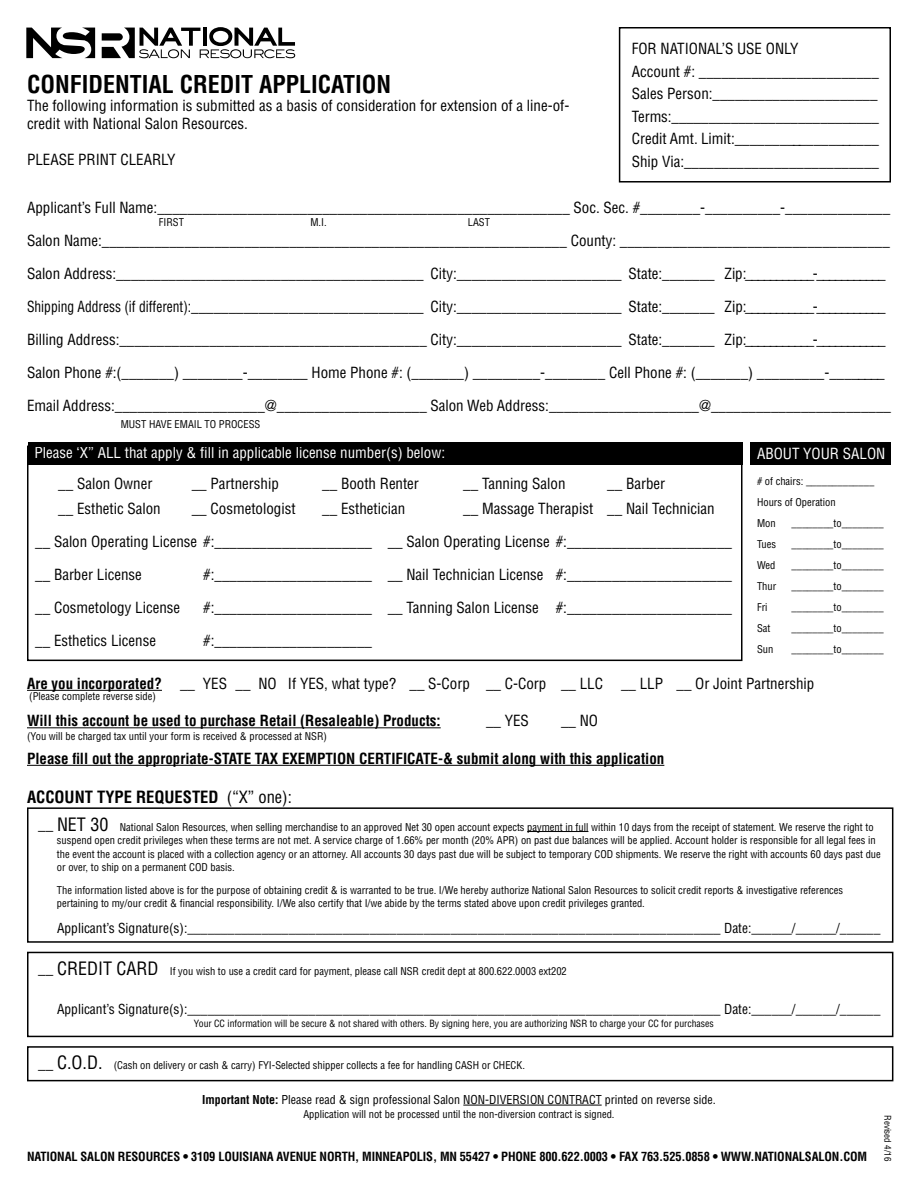
<style>
.page{position:relative;width:918px;height:1188px;background:#fff}
.page>*{position:absolute;margin:0;border:0;box-sizing:border-box;transform-origin:0 0}
.t1{font:700 condensed 24px "Helvetica";color:#000}
.t2{font:700 condensed 16.5px "Helvetica";color:#000}
.t3{font:condensed 15px/22.5px "Helvetica";color:#000}
.t4{font:700 condensed 15px "Helvetica";color:#000}
.t5{font:condensed 15px "Helvetica";color:#000;scale:.9 1}
.t6{font:condensed 15px "Helvetica";color:#fff}
.t7{font:condensed 13.5px "Helvetica";color:#000}
.t8{font:700 condensed 12.3px "Helvetica";letter-spacing:-.01em;color:#000}
.t9{font:condensed 12px "Helvetica";color:#000}
.t10{font:condensed 10.5px/13.5px "Helvetica";color:#000}
.t11{font:condensed 9.75px "Helvetica";color:#000}
.t12{font:condensed 9px "Helvetica";color:#000}
.s1{font-weight:700}
.s2{font-weight:400}
.s3{font-size:18px}
</style>
<div class="page">
<svg style="left:26px;top:27px;width:269px;height:31px"></svg>
<div style="left:619px;top:27px;width:272px;height:156px;border:2px solid #000"></div>
<hr style="left:527px;top:831px;width:61px;height:1px;background:#000">
<hr style="left:27px;top:690px;width:135px;height:1px;background:#000">
<hr style="left:27px;top:727px;width:414px;height:1px;background:#000">
<hr style="left:27px;top:765px;width:637px;height:1px;background:#000">
<div style="left:28px;top:443px;width:714px;height:22px;background:#000"></div>
<div style="left:750px;top:443px;width:141px;height:22px;background:#000"></div>
<div style="left:27px;top:446px;width:715px;height:215px;border:2px solid #000"></div>
<div style="left:27px;top:807px;width:866px;height:136px;border:2px solid #000"></div>
<div style="left:27px;top:952px;width:866px;height:85px;border:2px solid #000"></div>
<div style="left:27px;top:1046px;width:866px;height:35px;border:2px solid #000"></div>
<hr style="left:463px;top:1105px;width:139px;height:1px;background:#000">
<p class="t3" style="left:632px;top:37px;width:249px">FOR NATIONAL’S USE ONLY<br>Account #: ________________________ Sales Person:______________________ Terms:____________________________ Credit Amt. Limit:____________________ Ship Via:__________________________</p>
<h1 class="t1" style="left:27px;top:70px;width:366px">CONFIDENTIAL CREDIT APPLICATION</h1>
<p class="t3" style="left:27px;top:96px;width:544px;line-height:18px">The following information is submitted as a basis of consideration for extension of a line-of&shy;credit with National Salon Resources.</p>
<p class="t3" style="left:27px;top:148px;width:150px">PLEASE PRINT CLEARLY</p>
<p class="t3" style="left:27px;top:196px;width:865px">Applicant’s Full Name:_______________________________________________________ Soc. Sec. #________-__________-______________</p>
<p class="t3" style="left:27px;top:229px;width:864px">Salon Name:______________________________________________________________ County: ____________________________________</p>
<p class="t3" style="left:27px;top:262px;width:860px">Salon Address:_________________________________________ City:______________________ State:_______ Zip:___________-___________</p>
<p class="t5" style="left:27px;top:297px;width:955px">Shipping Address (if different):_______________________________ City:______________________ State:_______ Zip:___________-___________</p>
<p class="t3" style="left:27px;top:328px;width:860px">Billing Address:_________________________________________ City:______________________ State:_______ Zip:___________-___________</p>
<p class="t3" style="left:27px;top:361px;width:859px">Salon Phone #:(_______) ________-________ Home Phone #: (_______) _________-________ Cell Phone #: (_______) _________-________</p>
<p class="t3" style="left:27px;top:394px;width:866px">Email Address:____________________@____________________ Salon Web Address:____________________@________________________</p>
<p class="t10" style="left:159px;top:215px;width:27px">FIRST</p>
<p class="t10" style="left:310px;top:215px;width:18px">M.I.</p>
<p class="t10" style="left:468px;top:215px;width:24px">LAST</p>
<p class="t10" style="left:121px;top:417px;width:141px">MUST HAVE EMAIL TO PROCESS</p>
<p class="t6" style="left:34px;top:443px;width:412px">Please ‘X” ALL that apply &amp; fill in applicable license number(s) below:</p>
<p class="t6" style="left:757px;top:444px;width:130px">ABOUT YOUR SALON</p>
<p class="t3" style="left:58px;top:472px;width:96px">__ Salon Owner</p>
<p class="t3" style="left:192px;top:472px;width:89px">__ Partnership</p>
<p class="t3" style="left:322px;top:472px;width:98px">__ Booth Renter</p>
<p class="t3" style="left:463px;top:472px;width:104px">__ Tanning Salon</p>
<p class="t3" style="left:607px;top:472px;width:59px">__ Barber</p>
<p class="t3" style="left:58px;top:497px;width:104px">__ Esthetic Salon</p>
<p class="t3" style="left:192px;top:497px;width:105px">__ Cosmetologist</p>
<p class="t3" style="left:322px;top:497px;width:84px">__ Esthetician</p>
<p class="t3" style="left:463px;top:497px;width:253px">__ Massage Therapist __ Nail Technician</p>
<p class="t3" style="left:35px;top:530px;width:698px">__ Salon Operating License #:_____________________ __ Salon Operating License #:______________________</p>
<p class="t3" style="left:35px;top:563px;width:108px">__ Barber License</p>
<p class="t3" style="left:203px;top:563px;width:530px">#:_____________________ __ Nail Technician License #:______________________</p>
<p class="t3" style="left:35px;top:596px;width:146px">__ Cosmetology License</p>
<p class="t3" style="left:203px;top:596px;width:530px">#:_____________________ __ Tanning Salon License #:______________________</p>
<p class="t3" style="left:35px;top:629px;width:122px">__ Esthetics License</p>
<p class="t3" style="left:203px;top:629px;width:170px">#:_____________________</p>
<p class="t10" style="left:757px;top:471px;width:119px;line-height:21px"># of chairs: _____________<br>Hours of Operation<br>Mon</p>
<p class="t10" style="left:792px;top:517px;width:94px">________to________</p>
<p class="t10" style="left:757px;top:538px;width:21px">Tues</p>
<p class="t10" style="left:792px;top:538px;width:94px">________to________</p>
<p class="t10" style="left:757px;top:559px;width:20px">Wed</p>
<p class="t10" style="left:792px;top:559px;width:94px">________to________</p>
<p class="t10" style="left:757px;top:580px;width:21px">Thur</p>
<p class="t10" style="left:792px;top:580px;width:94px">________to________</p>
<p class="t10" style="left:757px;top:601px;width:12px">Fri</p>
<p class="t10" style="left:792px;top:601px;width:94px">________to________</p>
<p class="t10" style="left:757px;top:622px;width:15px">Sat</p>
<p class="t10" style="left:792px;top:622px;width:94px">________to________</p>
<p class="t10" style="left:757px;top:643px;width:18px">Sun</p>
<p class="t10" style="left:792px;top:643px;width:94px">________to________</p>
<p class="t3" style="left:27px;top:672px;width:789px"><span class="s1">Are you incorporated?</span> __ YES __ NO If YES, what type? __ S-Corp __ C-Corp __ LLC __ LLP __ Or Joint Partnership</p>
<p class="t4" style="left:27px;top:712px;width:415px">Will this account be used to purchase Retail (Resaleable) Products:</p>
<p class="t3" style="left:486px;top:709px;width:44px">__ YES</p>
<p class="t3" style="left:561px;top:709px;width:39px">__ NO</p>
<p class="t4" style="left:27px;top:749px;width:639px">Please fill out the appropriate-STATE TAX EXEMPTION CERTIFICATE-&amp; submit along with this application</p>
<p class="t10" style="left:29px;top:690px;width:128px">(Please complete reverse side)</p>
<p class="t10" style="left:27px;top:729px;width:302px">(You will be charged tax until your form is received &amp; processed at NSR)</p>
<p class="t2" style="left:27px;top:787px;width:266px">ACCOUNT TYPE REQUESTED <span class="s2">(“X” one):</span></p>
<p class="t10" style="left:57px;top:820px;width:825px"><span class="s3">NET 30</span> National Salon Resources, when selling merchandise to an approved Net 30 open account expects payment in full within 10 days from the receipt of statement. We reserve the right to suspend open credit privileges when these terms are not met. A service charge of 1.66% per month (20% APR) on past due balances will be applied. Account holder is responsible for all legal fees in the event the account is placed with a collection agency or an attorney. All accounts 30 days past due will be subject to temporary COD shipments. We reserve the right with accounts 60 days past due or over, to ship on a permanent COD basis.</p>
<p class="t10" style="left:57px;top:883px;width:788px">The information listed above is for the purpose of obtaining credit &amp; is warranted to be true. I/We hereby authorize National Salon Resources to solicit credit reports &amp; investigative references pertaining to my/our credit &amp; financial responsibility. I/We also certify that I/we abide by the terms stated above upon credit privileges granted.</p>
<p class="t7" style="left:57px;top:919px;width:825px">Applicant’s Signature(s):_______________________________________________________________________________ Date:______/______/______</p>
<p class="t10" style="left:57px;top:964px;width:511px"><span class="s3">CREDIT CARD</span> If you wish to use a credit card for payment, please call NSR credit dept at 800.622.0003 ext202</p>
<p class="t7" style="left:57px;top:1001px;width:825px">Applicant’s Signature(s):_______________________________________________________________________________ Date:______/______/______</p>
<p class="t10" style="left:57px;top:1059px;width:469px"><span class="s3">C.O.D.</span> (Cash on delivery or cash &amp; carry) FYI-Selected shipper collects a fee for handling CASH or CHECK.</p>
<p class="t3" style="left:38px;top:813px;width:16px">__</p>
<p class="t3" style="left:38px;top:957px;width:16px">__</p>
<p class="t11" style="left:194px;top:1018px;width:521px">Your CC information will be secure &amp; not shared with others. By signing here, you are authorizing NSR to charge your CC for purchases</p>
<p class="t3" style="left:38px;top:1052px;width:16px">__</p>
<p class="t9" style="left:202px;top:1092px;width:515px"><span class="s1">Important Note:</span> Please read &amp; sign professional Salon NON-DIVERSION CONTRACT printed on reverse side.</p>
<p class="t10" style="left:303px;top:1107px;width:313px">Application will not be processed until the non-diversion contract is signed.</p>
<p class="t8" style="left:27px;top:1149px;width:842px">NATIONAL SALON RESOURCES • 3109 LOUISIANA AVENUE NORTH, MINNEAPOLIS, MN 55427 • PHONE 800.622.0003 • FAX 763.525.0858 • WWW.NATIONALSALON.COM</p>
<p class="t12" style="left:894px;top:1115px;width:48px;rotate:90deg">Revised 4/16</p>
</div>
